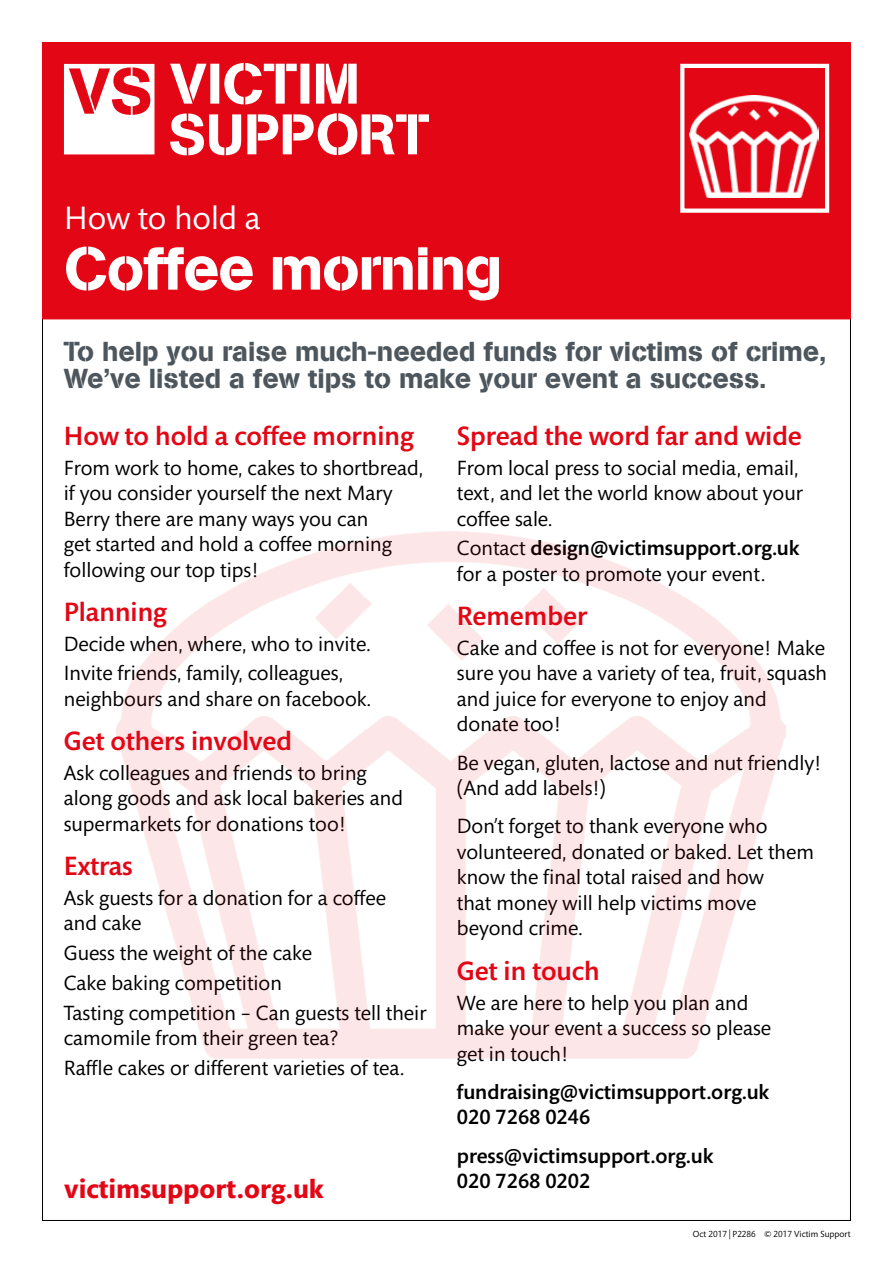
<style>
.page{position:relative;width:893px;height:1263px;background:#fff}
.page>*{position:absolute;margin:0;border:0;box-sizing:border-box;transform-origin:0 0}
.t1{font:60px "AG Book Pro Stencil";letter-spacing:-.02em;color:#fff}
.t2{font:33px "Mundo Sans";color:#fff}
.t3{font:27.15px/27.2px "AG Book Pro Stencil";color:#4c565c}
.t4{font:500 27px "Mundo Sans Std";color:#e30615}
.t5{font:700 27px "Mundo Sans";color:#e30615}
.t6{font:21px/25.5px "Mundo Sans";color:#000}
.t7{font:500 21px/25.5px "Mundo Sans Std";color:#000}
.t8{font:9px "Mundo Sans";color:#000}
.s1{font-family:"Mundo Sans";font-weight:400}
</style>
<div class="page">
<div style="left:42px;top:42px;width:809px;height:277px;background:#e30615"></div>
<svg style="left:64px;top:64px;width:90px;height:90px"></svg>
<svg style="left:170px;top:63px;width:187px;height:41px"></svg>
<svg style="left:170px;top:113px;width:259px;height:42px"></svg>
<img style="left:116px;top:531px;width:670px;height:527px">
<img style="left:690px;top:96px;width:129px;height:101px">
<div style="left:680px;top:64px;width:149px;height:149px;border:4px solid #fff"></div>
<h2 class="t2" style="left:64px;top:200px;width:198px">How to hold a</h2>
<h1 class="t1" style="left:64px;top:230px;width:440px">Coffee morning</h1>
<p class="t3" style="left:64px;top:337px;width:764px">To help you raise much-needed funds for victims of crime,<br>We’ve listed a few tips to make your event a success.</p>
<p class="t4" style="left:64px;top:421px;width:352px">How to hold a coffee morning</p>
<p class="t6" style="left:64px;top:455px;width:361px">From work to home, cakes to shortbread, if you consider yourself the next Mary Berry there are many ways you can<br>get started and hold a coffee morning following our top tips!</p>
<p class="t4" style="left:64px;top:597px;width:105px">Planning</p>
<p class="t6" style="left:64px;top:629px;width:308px;line-height:29.7px">Decide when, where, who to invite.<br>Invite friends, family, colleagues,</p>
<p class="t6" style="left:64px;top:687px;width:309px">neighbours and share on facebook.</p>
<p class="t4" style="left:64px;top:726px;width:230px">Get others involved</p>
<p class="t6" style="left:64px;top:761px;width:341px">Ask colleagues and friends to bring along goods and ask local bakeries and supermarkets for donations too!</p>
<p class="t4" style="left:64px;top:851px;width:71px">Extras</p>
<p class="t6" style="left:64px;top:886px;width:324px">Ask guests for a donation for a coffee and cake</p>
<p class="t6" style="left:64px;top:939px;width:364px;line-height:29.7px">Guess the weight of the cake<br>Cake baking competition<br>Tasting competition – Can guests tell their</p>
<p class="t6" style="left:64px;top:1024px;width:342px;line-height:29.7px">camomile from their green tea?<br>Raffle cakes or different varieties of tea.</p>
<p class="t5" style="left:64px;top:1174px;width:261px">victimsupport.org.uk</p>
<p class="t4" style="left:457px;top:421px;width:346px">Spread the word far and wide</p>
<p class="t6" style="left:457px;top:455px;width:347px">From local press to social media, email, text, and let the world know about your coffee sale.</p>
<p class="t7" style="left:457px;top:536px;width:344px"><span class="s1">Contact</span> design@victimsupport.org.uk</p>
<p class="t6" style="left:457px;top:562px;width:310px">for a poster to promote your event.</p>
<p class="t4" style="left:457px;top:601px;width:132px">Remember</p>
<p class="t6" style="left:457px;top:636px;width:372px">Cake and coffee is not for everyone! Make sure you have a variety of tea, fruit, squash and juice for everyone to enjoy and donate too!</p>
<p class="t6" style="left:457px;top:750px;width:366px">Be vegan, gluten, lactose and nut friendly! (And add labels!)</p>
<p class="t6" style="left:457px;top:814px;width:359px">Don’t forget to thank everyone who volunteered, donated or baked. Let them know the final total raised and how<br>that money will help victims move beyond crime.</p>
<p class="t4" style="left:457px;top:956px;width:144px">Get in touch</p>
<p class="t6" style="left:457px;top:990px;width:316px">We are here to help you plan and make your event a success so please get in touch!</p>
<p class="t7" style="left:457px;top:1079px;width:314px">fundraising@victimsupport.org.uk<br>020 7268 0246</p>
<p class="t7" style="left:457px;top:1143px;width:258px">press@victimsupport.org.uk<br>020 7268 0202</p>
<p class="t8" style="left:693px;top:1229px;width:159px">Oct 2017 | P2286 © 2017 Victim Support</p>
</div>
